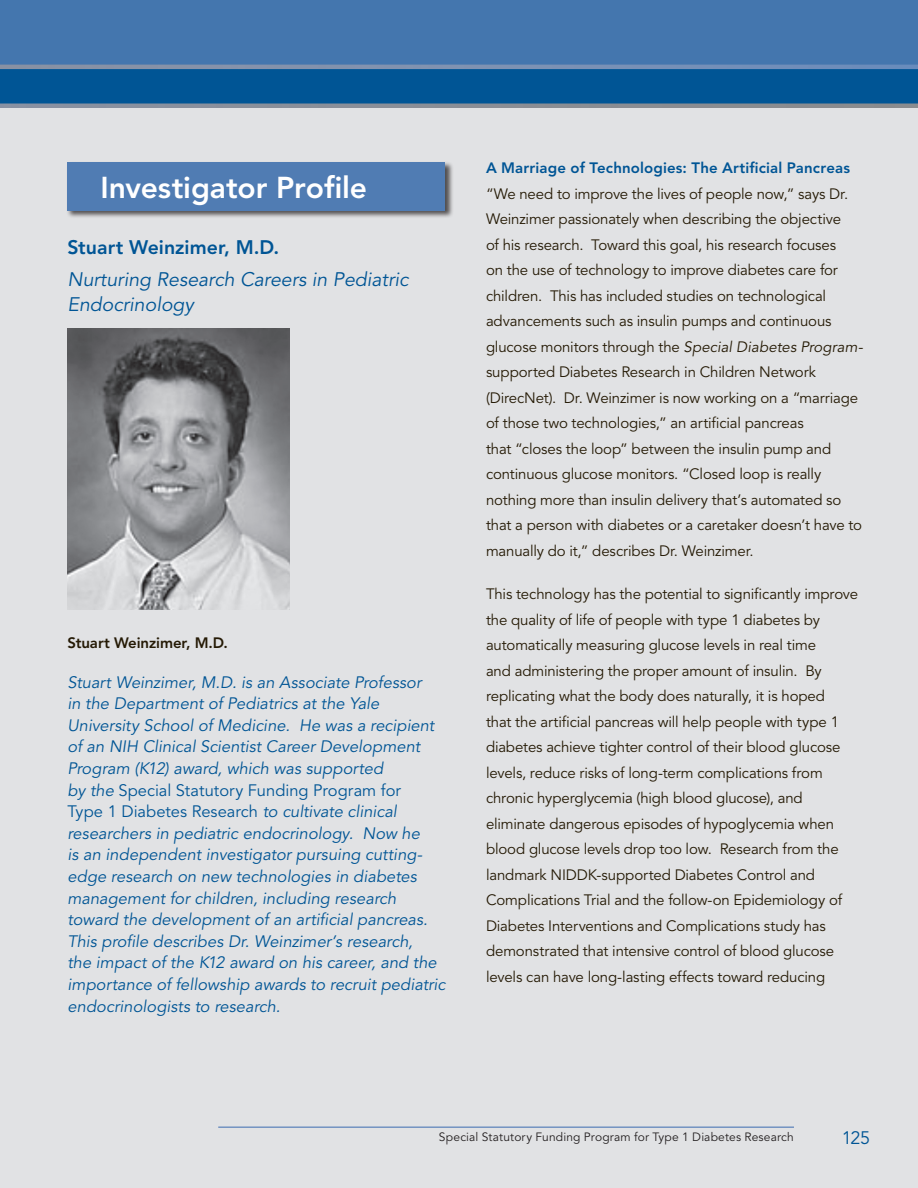
<style>
.page{position:relative;width:918px;height:1188px;background:#e1e2e4}
.page>*{position:absolute;margin:0;border:0;box-sizing:border-box;transform-origin:0 0}
.t1{font:800 30px "Avenir";color:#fff}
.Under_Physician_Ital{font:italic 19.5px/25.5px "Avenir";color:#005595}
._294_Physician_Patie{font:800 19.5px "Avenir";color:#005595}
.t2{font:18px "Avenir";color:#005595}
.Physician_Intro_Ital{font:italic 16.5px/21.6px "Avenir";color:#005595}
.K_Body_Copy{font:15px/25.5px "Avenir";letter-spacing:-.01em;color:#251a05}
.IP___PP{font:800 15px "Avenir";letter-spacing:.01em;color:#005595}
.Bold_Caption{font:800 15px "Avenir";letter-spacing:-.005em;color:#251a05}
.t3{font:12px "Avenir";letter-spacing:.015em;color:#231f20}
.s1{font-style:normal}
.s2{font-style:italic}
</style>
<div class="page">
<hr style="left:218px;top:1126px;width:576px;height:2px;background:#7393c1">
<div style="left:0;top:0;width:918px;height:108px;background:#4476ae"></div>
<div style="left:0;top:67px;width:918px;height:38px;background:#005595"></div>
<hr style="left:0;top:104px;width:918px;height:4px;background:#8a8e96">
<svg style="left:0;top:65px;width:918px;height:4px;background:#7c90b0"></svg>
<div style="left:67px;top:161px;width:387px;height:57px;background:#231f20;opacity:.75"></div>
<div style="left:68px;top:162px;width:378px;height:48px;background:#507cb3"></div>
<img style="left:68px;top:329px;width:221px;height:280px">
<p class="t1" style="left:100px;top:169px;width:268px">Investigator Profile</p>
<p class="_294_Physician_Patie" style="left:68px;top:235px;width:211px">Stuart Weinzimer, M.D.</p>
<p class="Under_Physician_Ital" style="left:68px;top:267px;width:343px">Nurturing Research Careers in Pediatric<br>Endocrinology</p>
<p class="Bold_Caption" style="left:68px;top:634px;width:160px">Stuart Weinzimer, M.D.</p>
<p class="Physician_Intro_Ital" style="left:68px;top:672px;width:379px">Stuart Weinzimer, M.D. is an Associate Professor<br>in the Department of Pediatrics at the Yale University School of Medicine. He was a recipient of an NIH Clinical Scientist Career Development Program (K12) award, which was supported<br>by the <span class="s1">Special Statutory Funding Program for<br>Type 1 Diabetes Research</span> to cultivate clinical researchers in pediatric endocrinology. Now he<br>is an independent investigator pursuing cutting&shy;edge research on new technologies in diabetes management for children, including research toward the development of an artificial pancreas.<br>This profile describes Dr. Weinzimer’s research,<br>the impact of the K12 award on his career, and the importance of fellowship awards to recruit pediatric endocrinologists to research.</p>
<p class="IP___PP" style="left:486px;top:159px;width:366px">A Marriage of Technologies: The Artificial Pancreas</p>
<p class="K_Body_Copy" style="left:486px;top:181px;width:379px">“We need to improve the lives of people now,” says Dr.<br>Weinzimer passionately when describing the objective<br>of his research. Toward this goal, his research focuses<br>on the use of technology to improve diabetes care for children. This has included studies on technological advancements such as insulin pumps and continuous glucose monitors through the <span class="s2">Special Diabetes Program&shy;</span>supported Diabetes Research in Children Network (DirecNet). Dr. Weinzimer is now working on a “marriage of those two technologies,” an artificial pancreas<br>that “closes the loop” between the insulin pump and continuous glucose monitors. “Closed loop is really nothing more than insulin delivery that’s automated so that a person with diabetes or a caretaker doesn’t have to manually do it,” describes Dr. Weinzimer.</p>
<p class="K_Body_Copy" style="left:486px;top:582px;width:374px">This technology has the potential to significantly improve the quality of life of people with type 1 diabetes by automatically measuring glucose levels in real time<br>and administering the proper amount of insulin. By replicating what the body does naturally, it is hoped<br>that the artificial pancreas will help people with type 1 diabetes achieve tighter control of their blood glucose levels, reduce risks of long-term complications from chronic hyperglycemia (high blood glucose), and eliminate dangerous episodes of hypoglycemia when blood glucose levels drop too low. Research from the landmark NIDDK-supported Diabetes Control and Complications Trial and the follow-on Epidemiology of Diabetes Interventions and Complications study has demonstrated that intensive control of blood glucose levels can have long-lasting effects toward reducing</p>
<p class="t3" style="left:439px;top:1130px;width:357px">Special Statutory Funding Program for Type 1 Diabetes Research</p>
<p class="t2" style="left:842px;top:1127px;width:30px">125</p>
</div>
